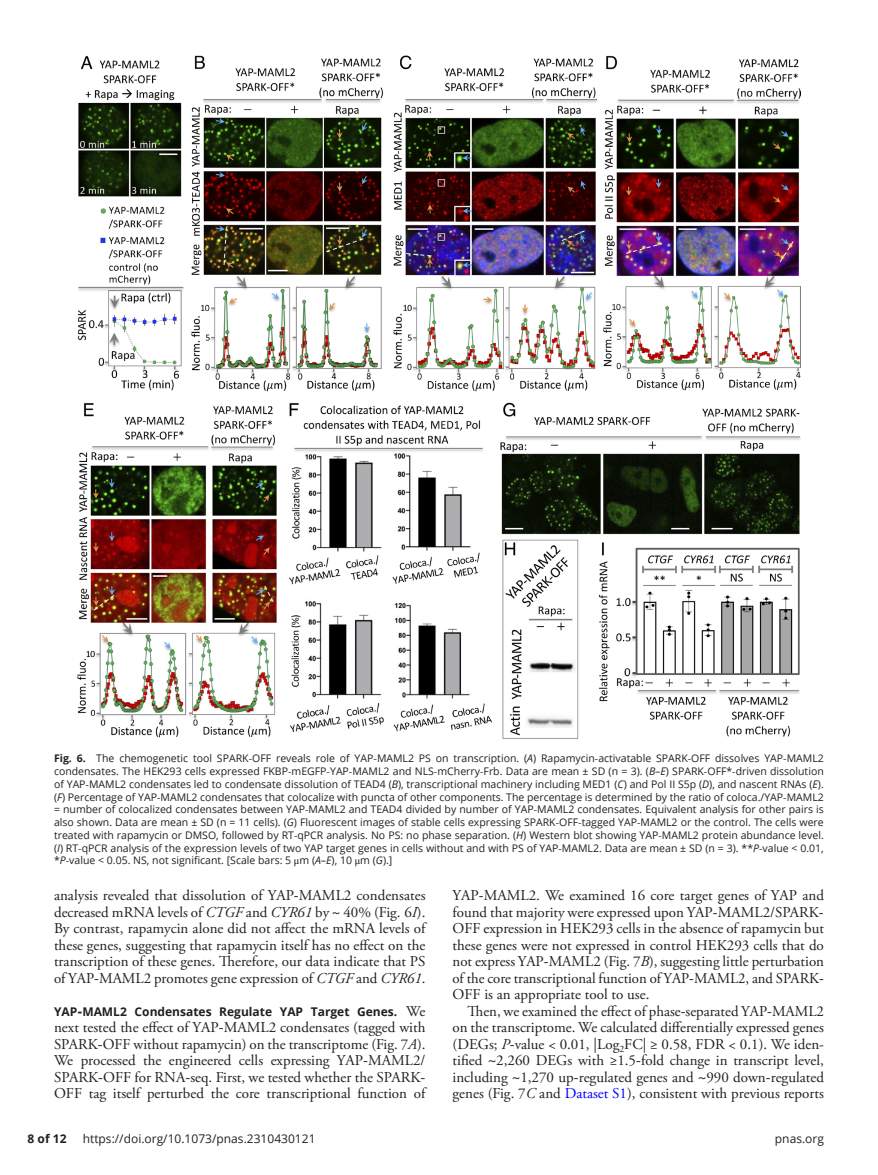
<style>
.page{position:relative;width:878px;height:1175px;background:#fff}
.page>*{position:absolute;margin:0;border:0;box-sizing:border-box;transform-origin:0 0}
.t1{font:15px/16.5px "Adobe Garamond Pro";color:#231f20;text-align:justify}
.t2{font:700 12px "Open Sans";color:#231f20}
.t3{font:12px "Open Sans";color:#231f20}
.t4{font:10.5px/12.8px "Open Sans";color:#231f20;text-align:justify}
.s1{font-weight:700}
.s2{font-family:"STIX"}
.s3{font-style:italic}
.s4{font-family:"STIX";font-size:15px}
.s5{font-family:"Adobe Garamond Pro";font-weight:400;font-size:15px}
.s6{color:#00f}
</style>
<div class="page">
<img style="left:77px;top:55px;width:723px;height:684px">
<p class="t4" style="left:54px;top:752px;width:771px"><span class="s1">Fig. 6.</span> The chemogenetic tool SPARK<span class="s2">-</span>OFF reveals role of YAP<span class="s2">-</span>MAML2 PS on transcription. (<span class="s3">A</span>) Rapamycin<span class="s2">-</span>activatable SPARK<span class="s2">-</span>OFF dissolves YAP<span class="s2">-</span>MAML2 condensates. The HEK293 cells expressed FKBP<span class="s2">-</span>mEGFP<span class="s2">-</span>YAP<span class="s2">-</span>MAML2 and NLS<span class="s2">-</span>mCherry<span class="s2">-</span>Frb. Data are mean ± SD (n = 3). (<span class="s3">B</span>–<span class="s3">E</span>) SPARK<span class="s2">-</span>OFF*<span class="s2">-</span>driven dissolution of YAP<span class="s2">-</span>MAML2 condensates led to condensate dissolution of TEAD4 (<span class="s3">B</span>), transcriptional machinery including MED1 (<span class="s3">C</span>) and Pol II S5p (<span class="s3">D</span>), and nascent RNAs (<span class="s3">E</span>). (<span class="s3">F</span>) Percentage of YAP<span class="s2">-</span>MAML2 condensates that colocalize with puncta of other components. The percentage is determined by the ratio of coloca./YAP<span class="s2">-</span>MAML2 = number of colocalized condensates between YAP<span class="s2">-</span>MAML2 and TEAD4 divided by number of YAP<span class="s2">-</span>MAML2 condensates. Equivalent analysis for other pairs is also shown. Data are mean ± SD (n = 11 cells). (<span class="s3">G</span>) Fluorescent images of stable cells expressing SPARK<span class="s2">-</span>OFF<span class="s2">-</span>tagged YAP<span class="s2">-</span>MAML2 or the control. The cells were treated with rapamycin or DMSO, followed by RT<span class="s2">-</span>qPCR analysis. No PS: no phase separation. (<span class="s3">H</span>) Western blot showing YAP<span class="s2">-</span>MAML2 protein abundance level. (<span class="s3">I</span>) RT<span class="s2">-</span>qPCR analysis of the expression levels of two YAP target genes in cells without and with PS of YAP<span class="s2">-</span>MAML2. Data are mean ± SD (n = 3). **<span class="s3">P</span><span class="s2">-</span>value &lt; 0.01, *<span class="s3">P</span><span class="s2">-</span>value &lt; 0.05. NS, not significant. [Scale bars: 5 <span class="s2">μ</span>m (<span class="s3">A</span>–<span class="s3">E</span>), 10 <span class="s2">μ</span>m (<span class="s3">G</span>).]</p>
<p class="t1" style="left:54px;top:887px;width:373px">analysis revealed that dissolution of YAP<span class="s2">-</span>MAML2 condensates decreased mRNA levels of <span class="s3">CTGF</span> and <span class="s3">CYR61</span> by <span class="s2">~</span> 40% (Fig. 6<span class="s3">I</span>).<br>By contrast, rapamycin alone did not affect the mRNA levels of these genes, suggesting that rapamycin itself has no effect on the transcription of these genes. Therefore, our data indicate that PS of YAP<span class="s2">-</span>MAML2 promotes gene expression of <span class="s3">CTGF</span> and <span class="s3">CYR61</span>.</p>
<p class="t2" style="left:54px;top:1002px;width:373px">YAP<span class="s4">-</span>MAML2 Condensates Regulate YAP Target Genes. <span class="s5">We</span></p>
<p class="t1" style="left:54px;top:1019px;width:373px">next tested the effect of YAP<span class="s2">-</span>MAML2 condensates (tagged with SPARK<span class="s2">-</span>OFF without rapamycin) on the transcriptome (Fig. 7<span class="s3">A</span>).<br>We processed the engineered cells expressing YAP<span class="s2">-</span>MAML2/ SPARK<span class="s2">-</span>OFF for RNA<span class="s2">-</span>seq. First, we tested whether the SPARK<span class="s2">-</span>OFF tag itself perturbed the core transcriptional function of</p>
<p class="t1" style="left:452px;top:887px;width:373px">YAP<span class="s2">-</span>MAML2. We examined 16 core target genes of YAP and found that majority were expressed upon YAP<span class="s2">-</span>MAML2/SPARK<span class="s2">-</span>OFF expression in HEK293 cells in the absence of rapamycin but these genes were not expressed in control HEK293 cells that do not express YAP<span class="s2">-</span>MAML2 (Fig. 7<span class="s3">B</span>), suggesting little perturbation of the core transcriptional function of YAP<span class="s2">-</span>MAML2, and SPARK<span class="s2">-</span>OFF is an appropriate tool to use.</p>
<p class="t1" style="left:452px;top:1003px;width:373px;text-indent:15px">Then, we examined the effect of phase<span class="s2">-</span>separated YAP<span class="s2">-</span>MAML2 on the transcriptome. We calculated differentially expressed genes (DEGs; <span class="s3">P</span><span class="s2">-</span>value &lt; 0.01, |Log<sub>2</sub>FC| ≥ 0.58, FDR &lt; 0.1). We iden&shy;tified <span class="s2">~</span>2,260 DEGs with ≥1.5<span class="s2">-</span>fold change in transcript level, including <span class="s2">~</span>1,270 up<span class="s2">-</span>regulated genes and <span class="s2">~</span>990 down<span class="s2">-</span>regulated genes (Fig. 7<span class="s3">C</span> and <span class="s6">Dataset S1</span>), consistent with previous reports</p>
<p class="t2" style="left:28px;top:1130px;width:40px">8 of 12</p>
<p class="t3" style="left:83px;top:1130px;width:234px">https://doi.org/10.1073/pnas.2310430121</p>
<p class="t3" style="left:774px;top:1130px;width:51px">pnas.org</p>
</div>
